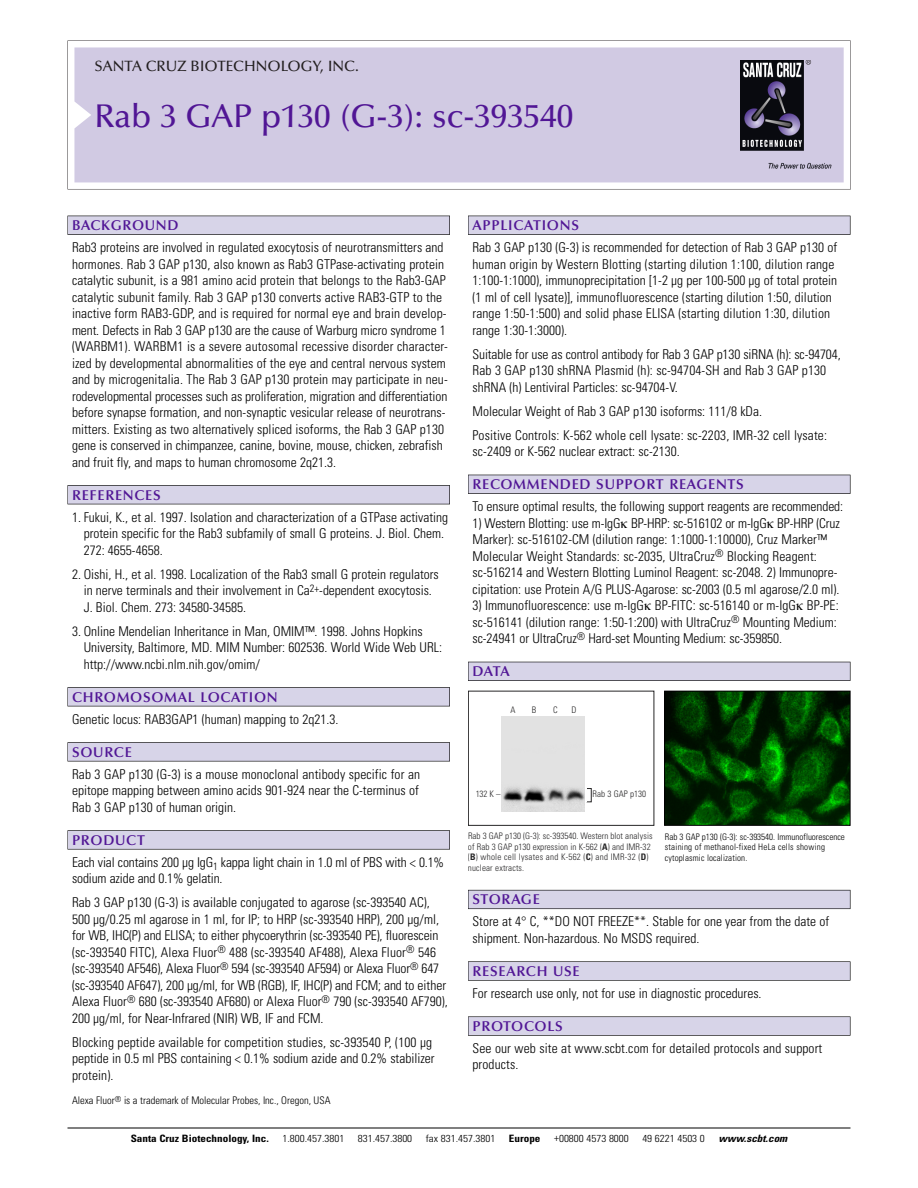
<style>
.page{position:relative;width:918px;height:1188px;background:#fff}
.page>*{position:absolute;margin:0;border:0;box-sizing:border-box;transform-origin:0 0}
.t1{font:500 33px "Optima";color:#511695}
.t2{font:500 15px "Optima";color:#231f20}
.t3{font:600 14.25px "Optima";letter-spacing:.05em;color:#511695}
.t4{font:300 condensed 13.5px/16.5px "Univers";color:#000}
.t5{font:300 condensed 10.5px "Univers";color:#000}
.t6{font:300 condensed 10.2px "Univers";color:#000;scale:1.1 1}
.t7{font:700 condensed 10.2px "Univers";color:#000;scale:1.1 1}
.t8{font:italic 700 condensed 10.2px "Univers";color:#000;scale:1.1 1}
.t9{font:300 condensed 9px/10.5px "Univers";letter-spacing:.005em;color:#272627}
.t10{font:300 condensed 9px/10.5px "Univers";letter-spacing:.015em;color:#000}
.s1{font-weight:700}
</style>
<div class="page">
<svg style="left:68px;top:40px;width:783px;height:149px"></svg>
<div style="left:74px;top:47px;width:770px;height:135px;background:#d1cae3"></div>
<img style="left:741px;top:60px;width:90px;height:108px">
<div style="left:68px;top:216px;width:382px;height:19px;background:#535256"></div>
<div style="left:68px;top:216px;width:381px;height:18px;background:#d7d4e8"></div>
<div style="left:68px;top:485px;width:382px;height:19px;background:#515155"></div>
<div style="left:68px;top:486px;width:381px;height:18px;background:#d7d4e8"></div>
<div style="left:68px;top:687px;width:382px;height:19px;background:#545357"></div>
<div style="left:68px;top:688px;width:381px;height:18px;background:#d7d4e8"></div>
<div style="left:68px;top:742px;width:382px;height:19px;background:#575659"></div>
<div style="left:68px;top:743px;width:381px;height:18px;background:#d7d4e8"></div>
<svg style="left:68px;top:830px;width:382px;height:20px"></svg>
<div style="left:68px;top:831px;width:381px;height:18px;background:#d7d4e8"></div>
<div style="left:468px;top:216px;width:382px;height:19px;background:#535256"></div>
<div style="left:468px;top:216px;width:382px;height:18px;background:#d7d4e8"></div>
<div style="left:468px;top:475px;width:382px;height:19px;background:#525156"></div>
<div style="left:468px;top:475px;width:382px;height:18px;background:#d7d4e8"></div>
<div style="left:468px;top:662px;width:382px;height:19px;background:#515057"></div>
<div style="left:468px;top:662px;width:382px;height:18px;background:#d7d4e8"></div>
<div style="left:468px;top:890px;width:382px;height:19px;background:#64626c"></div>
<div style="left:468px;top:890px;width:382px;height:18px;background:#d7d4e8"></div>
<div style="left:468px;top:961px;width:382px;height:20px;background:#666"></div>
<div style="left:468px;top:962px;width:382px;height:18px;background:#d7d4e8"></div>
<svg style="left:468px;top:1016px;width:382px;height:20px"></svg>
<div style="left:468px;top:1017px;width:382px;height:18px;background:#d7d4e8"></div>
<hr style="left:68px;top:1128px;width:782px;height:1px;background:#000">
<div style="left:468px;top:691px;width:186px;height:135px;border:1px solid #272627"></div>
<img style="left:502px;top:716px;width:83px;height:95px">
<img style="left:666px;top:693px;width:182px;height:131px">
<div style="left:664px;top:691px;width:186px;height:135px;border:1px solid #000"></div>
<p class="t2" style="left:94px;top:60px;width:266px">SANTA CRUZ BIOTECHNOLOGY, INC.</p>
<p class="t1" style="left:94px;top:102px;width:480px">Rab 3 GAP p130 (G-3): sc-393540</p>
<p class="t3" style="left:72px;top:219px;width:108px">BACKGROUND</p>
<p class="t4" style="left:72px;top:240px;width:377px">Rab3 proteins are involved in regulated exocytosis of neurotransmitters and hormones. Rab 3 GAP p130, also known as Rab3 GTPase-activating protein catalytic subunit, is a 981 amino acid protein that belongs to the Rab3-GAP catalytic subunit family. Rab 3 GAP p130 converts active RAB3-GTP to the inactive form RAB3-GDP, and is required for normal eye and brain develop&shy;ment. Defects in Rab 3 GAP p130 are the cause of Warburg micro syndrome 1 (WARBM1). WARBM1 is a severe autosomal recessive disorder character&shy;ized by developmental abnormalities of the eye and central nervous system and by microgenitalia. The Rab 3 GAP p130 protein may participate in neu&shy;rodevelopmental processes such as proliferation, migration and differentiation before synapse formation, and non-synaptic vesicular release of neurotrans&shy;mitters. Existing as two alternatively spliced isoforms, the Rab 3 GAP p130 gene is conserved in chimpanzee, canine, bovine, mouse, chicken, zebrafish and fruit fly, and maps to human chromosome 2q21.3.</p>
<p class="t3" style="left:72px;top:489px;width:90px">REFERENCES</p>
<p class="t4" style="left:84px;top:510px;width:366px;text-indent:-12px">1. Fukui, K., et al. 1997. Isolation and characterization of a GTPase activating protein specific for the Rab3 subfamily of small G proteins. J. Biol. Chem.<br>272: 4655-4658.</p>
<p class="t4" style="left:84px;top:567px;width:357px;text-indent:-12px">2. Oishi, H., et al. 1998. Localization of the Rab3 small G protein regulators in nerve terminals and their involvement in Ca<sup>2+</sup>-dependent exocytosis.<br>J. Biol. Chem. 273: 34580-34585.</p>
<p class="t4" style="left:84px;top:624px;width:360px;text-indent:-12px">3. Online Mendelian Inheritance in Man, OMIM™. 1998. Johns Hopkins<br>University, Baltimore, MD. MIM Number: 602536. World Wide Web URL: http://www.ncbi.nlm.nih.gov/omim/</p>
<p class="t3" style="left:72px;top:691px;width:207px">CHROMOSOMAL LOCATION</p>
<p class="t4" style="left:72px;top:712px;width:268px">Genetic locus: RAB3GAP1 (human) mapping to 2q21.3.</p>
<p class="t3" style="left:72px;top:746px;width:61px">SOURCE</p>
<p class="t4" style="left:72px;top:767px;width:350px;text-align:justify">Rab 3 GAP p130 (G-3) is a mouse monoclonal antibody specific for an epitope mapping between amino acids 901-924 near the C-terminus of Rab 3 GAP p130 of human origin.</p>
<p class="t3" style="left:72px;top:834px;width:74px">PRODUCT</p>
<p class="t4" style="left:72px;top:855px;width:374px">Each vial contains 200 µg IgG<sub>1</sub> kappa light chain in 1.0 ml of PBS with &lt; 0.1% sodium azide and 0.1% gelatin.</p>
<p class="t4" style="left:72px;top:896px;width:377px">Rab 3 GAP p130 (G-3) is available conjugated to agarose (sc-393540 AC), 500 µg/0.25 ml agarose in 1 ml, for IP; to HRP (sc-393540 HRP), 200 µg/ml, for WB, IHC(P) and ELISA; to either phycoerythrin (sc-393540 PE), fluorescein (sc-393540 FITC), Alexa Fluor<sup>®</sup> 488 (sc-393540 AF488), Alexa Fluor<sup>®</sup> 546 (sc-393540 AF546), Alexa Fluor<sup>®</sup> 594 (sc-393540 AF594) or Alexa Fluor<sup>®</sup> 647 (sc-393540 AF647), 200 µg/ml, for WB (RGB), IF, IHC(P) and FCM; and to either Alexa Fluor<sup>®</sup> 680 (sc-393540 AF680) or Alexa Fluor<sup>®</sup> 790 (sc-393540 AF790), 200 µg/ml, for Near-Infrared (NIR) WB, IF and FCM.</p>
<p class="t4" style="left:72px;top:1035px;width:364px">Blocking peptide available for competition studies, sc-393540 P, (100 µg peptide in 0.5 ml PBS containing &lt; 0.1% sodium azide and 0.2% stabilizer protein).</p>
<p class="t5" style="left:72px;top:1096px;width:260px">Alexa Fluor<sup>®</sup> is a trademark of Molecular Probes, Inc., Oregon, USA</p>
<p class="t3" style="left:473px;top:219px;width:108px">APPLICATIONS</p>
<p class="t4" style="left:473px;top:240px;width:366px">Rab 3 GAP p130 (G-3) is recommended for detection of Rab 3 GAP p130 of human origin by Western Blotting (starting dilution 1:100, dilution range 1:100-1:1000), immunoprecipitation [1-2 µg per 100-500 µg of total protein (1 ml of cell lysate)], immunofluorescence (starting dilution 1:50, dilution range 1:50-1:500) and solid phase ELISA (starting dilution 1:30, dilution range 1:30-1:3000).</p>
<p class="t4" style="left:473px;top:347px;width:370px">Suitable for use as control antibody for Rab 3 GAP p130 siRNA (h): sc-94704,<br>Rab 3 GAP p130 shRNA Plasmid (h): sc-94704-SH and Rab 3 GAP p130 shRNA (h) Lentiviral Particles: sc-94704-V.</p>
<p class="t4" style="left:473px;top:404px;width:291px">Molecular Weight of Rab 3 GAP p130 isoforms: 111/8 kDa.</p>
<p class="t4" style="left:473px;top:428px;width:356px">Positive Controls: K-562 whole cell lysate: sc-2203, IMR-32 cell lysate: sc-2409 or K-562 nuclear extract: sc-2130.</p>
<p class="t3" style="left:473px;top:478px;width:273px">RECOMMENDED SUPPORT REAGENTS</p>
<p class="t4" style="left:473px;top:499px;width:372px">To ensure optimal results, the following support reagents are recommended:</p>
<p class="t4" style="left:473px;top:516px;width:369px">1) Western Blotting: use m-IgG BP-HRP: sc-516102 or m-IgG BP-HRP (Cruz Marker): sc-516102-CM (dilution range: 1:1000-1:10000), Cruz Marker™ Molecular Weight Standards: sc-2035, UltraCruz<sup>®</sup> Blocking Reagent: sc-516214 and Western Blotting Luminol Reagent: sc-2048. 2) Immunopre&shy;cipitation: use Protein A/G PLUS-Agarose: sc-2003 (0.5 ml agarose/2.0 ml).</p>
<p class="t4" style="left:473px;top:598px;width:368px">3) Immunofluorescence: use m-IgG BP-FITC: sc-516140 or m-IgG BP-PE: sc-516141 (dilution range: 1:50-1:200) with UltraCruz<sup>®</sup> Mounting Medium: sc-24941 or UltraCruz<sup>®</sup> Hard-set Mounting Medium: sc-359850.</p>
<p class="t3" style="left:473px;top:665px;width:39px">DATA</p>
<p class="t9" style="left:510px;top:705px;width:7px">A</p>
<p class="t9" style="left:532px;top:705px;width:6px">B</p>
<p class="t9" style="left:553px;top:705px;width:6px">C</p>
<p class="t9" style="left:571px;top:705px;width:7px">D</p>
<p class="t9" style="left:476px;top:789px;width:26px">132 K –</p>
<p class="t9" style="left:593px;top:790px;width:55px">Rab 3 GAP p130</p>
<p class="t9" style="left:468px;top:832px;width:186px">Rab 3 GAP p130 (G-3): sc-393540. Western blot analysis of Rab 3 GAP p130 expression in K-562 (<span class="s1">A</span>) and IMR-32 (<span class="s1">B</span>) whole cell lysates and K-562 (<span class="s1">C</span>) and IMR-32 (<span class="s1">D</span>) nuclear extracts.</p>
<p class="t10" style="left:665px;top:832px;width:182px">Rab 3 GAP p130 (G-3): sc-393540. Immunofluorescence staining of methanol-fixed HeLa cells showing cytoplasmic localization.</p>
<p class="t3" style="left:473px;top:894px;width:69px">STORAGE</p>
<p class="t4" style="left:473px;top:915px;width:358px">Store at 4° C, **DO NOT FREEZE**. Stable for one year from the date of shipment. Non-hazardous. No MSDS required.</p>
<p class="t3" style="left:473px;top:965px;width:109px">RESEARCH USE</p>
<p class="t4" style="left:473px;top:986px;width:291px">For research use only, not for use in diagnostic procedures.</p>
<p class="t3" style="left:473px;top:1020px;width:92px">PROTOCOLS</p>
<p class="t4" style="left:473px;top:1041px;width:351px">See our web site at www.scbt.com for detailed protocols and support products.</p>
<p class="t7" style="left:131px;top:1135px;width:127px">Santa Cruz Biotechnology, Inc.</p>
<p class="t6" style="left:282px;top:1135px;width:58px">1.800.457.3801</p>
<p class="t6" style="left:358px;top:1135px;width:51px">831.457.3800</p>
<p class="t6" style="left:426px;top:1135px;width:65px">fax 831.457.3801</p>
<p class="t7" style="left:509px;top:1135px;width:30px">Europe</p>
<p class="t6" style="left:554px;top:1135px;width:69px">+00800 4573 8000</p>
<p class="t6" style="left:642px;top:1135px;width:58px">49 6221 4503 0</p>
<p class="t8" style="left:719px;top:1135px;width:66px">www.scbt.com</p>
</div>
